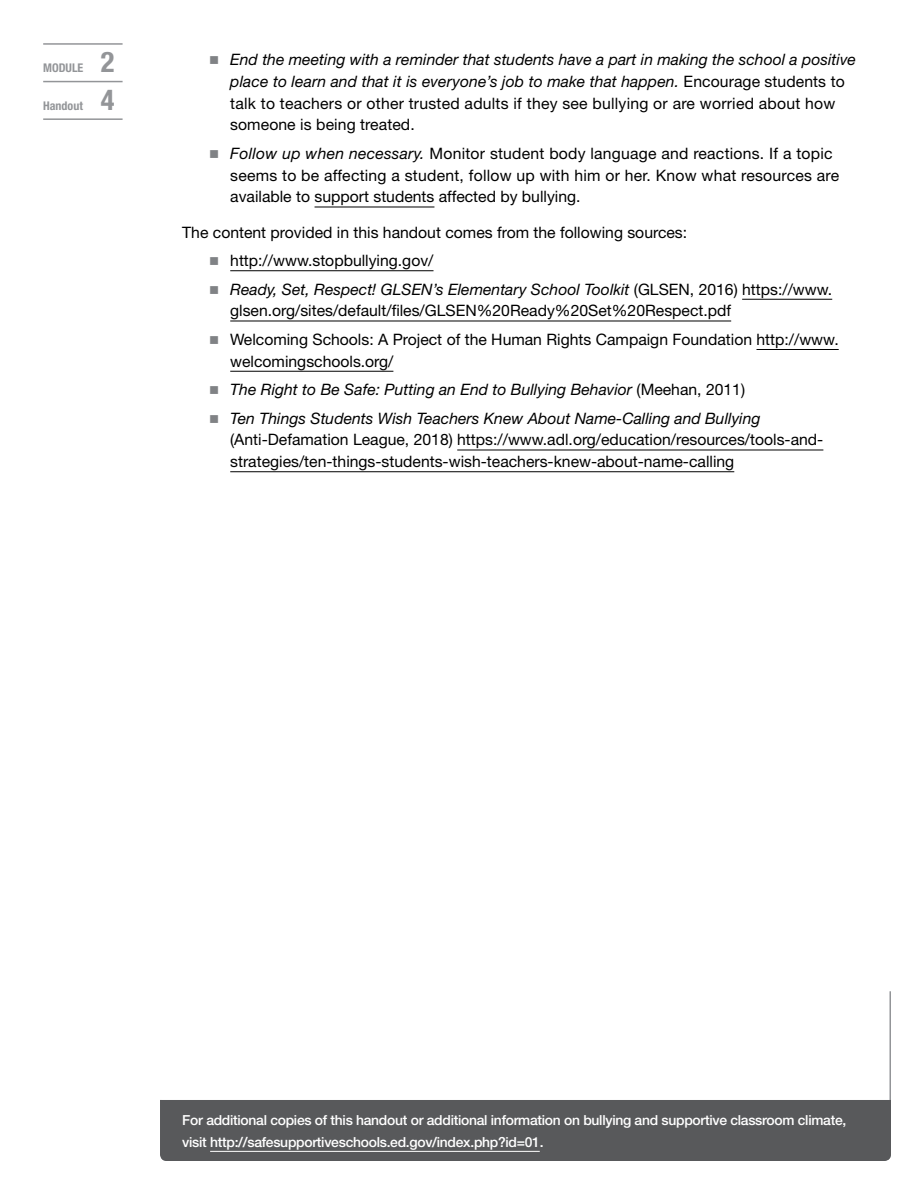
<style>
.page{position:relative;width:918px;height:1188px;background:#fff}
.page>*{position:absolute;margin:0;border:0;box-sizing:border-box;transform-origin:0 0}
.t1{font:700 condensed 28.5px "Helvetica Neue LT Std";color:#939598}
.t2{font:15.75px/21.8px "Helvetica Neue LT Std";color:#000}
.t3{font:italic 15.75px/21.8px "Helvetica Neue LT Std";color:#000}
.t4{font:500 13.8px/21.8px "Helvetica Neue LT Std";letter-spacing:-.02em;color:#fff}
.t5{font:700 condensed 12px "Helvetica Neue LT Std";color:#939598}
.s1{color:#808285}
.s2{font-style:normal}
.s3{font-style:italic}
</style>
<div class="page">
<div style="left:160px;top:1100px;width:731px;height:61px;background:#58595b"></div>
<hr style="left:315px;top:207px;width:119px;height:1px;background:#000">
<hr style="left:230px;top:270px;width:204px;height:1px;background:#000">
<hr style="left:742px;top:299px;width:90px;height:1px;background:#000">
<hr style="left:230px;top:321px;width:501px;height:1px;background:#000">
<hr style="left:757px;top:349px;width:82px;height:1px;background:#000">
<hr style="left:230px;top:371px;width:163px;height:1px;background:#000">
<hr style="left:457px;top:450px;width:366px;height:1px;background:#000">
<hr style="left:230px;top:471px;width:504px;height:1px;background:#000">
<hr style="left:210px;top:1151px;width:330px;height:1px;background:#fff">
<hr style="left:43px;top:81px;width:80px;height:1px;background:#939598">
<hr style="left:43px;top:43px;width:80px;height:2px;background:#939598">
<hr style="left:43px;top:118px;width:80px;height:2px;background:#939598">
<p class="t5" style="left:43px;top:61px;width:42px">MODULE</p>
<h1 class="t1" style="left:101px;top:45px;width:15px">2</h1>
<p class="t5" style="left:43px;top:98px;width:41px">Handout</p>
<h1 class="t1" style="left:101px;top:82px;width:15px">4</h1>
<p class="t3" style="left:230px;top:49px;width:627px;text-indent:-21px"><span class="s1">■</span> End the meeting with a reminder that students have a part in making the school a positive place to learn and that it is everyone’s job to make that happen. <span class="s2">Encourage students to talk to teachers or other trusted adults if they see bullying or are worried about how someone is being treated.</span></p>
<p class="t2" style="left:230px;top:142px;width:610px;text-indent:-21px"><span class="s1">■</span> <span class="s3">Follow up when necessary.</span> Monitor student body language and reactions. If a topic seems to be affecting a student, follow up with him or her. Know what resources are available to support students affected by bullying.</p>
<p class="t2" style="left:182px;top:221px;width:507px">The content provided in this handout comes from the following sources:</p>
<p class="t2" style="left:209px;top:250px;width:226px"><span class="s1">■</span> http://www.stopbullying.gov/</p>
<p class="t2" style="left:230px;top:278px;width:604px;text-indent:-21px"><span class="s1">■</span> <span class="s3">Ready, Set, Respect! GLSEN’s Elementary School Toolkit</span> (GLSEN, 2016) https://www. glsen.org/sites/default/files/GLSEN%20Ready%20Set%20Respect.pdf</p>
<p class="t2" style="left:230px;top:328px;width:610px;text-indent:-21px"><span class="s1">■</span> Welcoming Schools: A Project of the Human Rights Campaign Foundation http://www. welcomingschools.org/</p>
<p class="t3" style="left:209px;top:379px;width:537px"><span class="s1">■</span> The Right to Be Safe: Putting an End to Bullying Behavior <span class="s2">(Meehan, 2011)</span></p>
<p class="t2" style="left:230px;top:407px;width:595px;text-indent:-21px"><span class="s1">■</span> <span class="s3">Ten Things Students Wish Teachers Knew About Name-Calling and Bullying </span>(Anti-Defamation League, 2018) https://www.adl.org/education/resources/tools-and&shy;strategies/ten-things-students-wish-teachers-knew-about-name-calling</p>
<p class="t4" style="left:182px;top:1109px;width:666px">For additional copies of this handout or additional information on bullying and supportive classroom climate, visit http://safesupportiveschools.ed.gov/index.php?id=01.</p>
</div>
